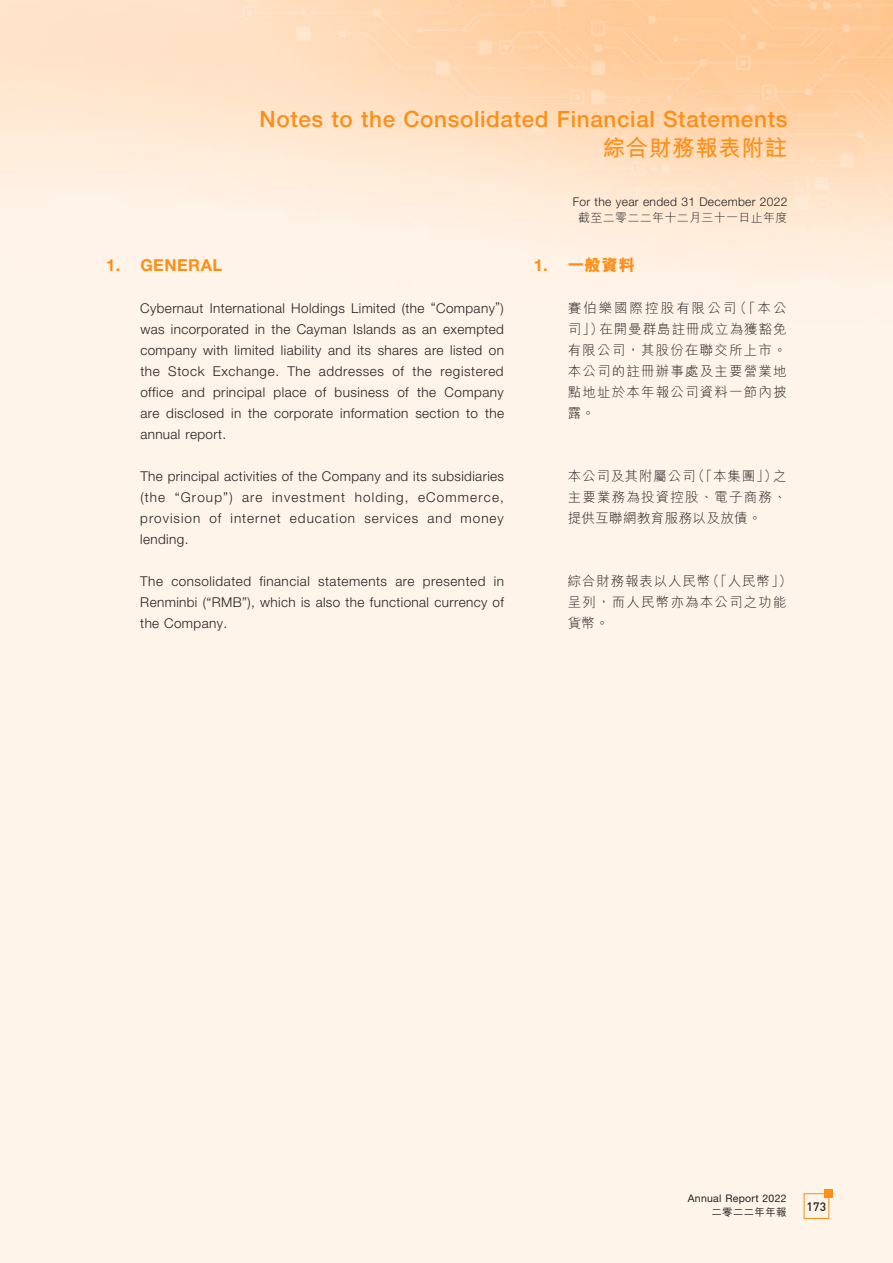
<style>
.page{position:relative;width:893px;height:1263px;background:#fff}
.page>*{position:absolute;margin:0;border:0;box-sizing:border-box;transform-origin:0 0}
.t1{font:500 22.5px "Helvetica Neue LT Std";letter-spacing:.03em;color:#ff8e16}
.t2{font:700 22.5px "M Hei HK";letter-spacing:.03em;color:#ff8e16}
.t3{font:700 16.5px "Helvetica Neue LT Std";letter-spacing:.03em;color:#ff8e16}
.t4{font:800 16.5px "M Hei HK";color:#ff8e16}
.t5{font:300 13.5px/21px "Helvetica Neue LT Std";letter-spacing:.03em;color:#231f20;text-align:justify}
.t6{font:300 13.5px/21px "M Hei HK";letter-spacing:.085em;color:#231f20;text-align:justify}
.t7{font:300 12px "Helvetica Neue LT Std";letter-spacing:.03em;color:#231f20}
.t8{font:300 12px "M Hei HK";letter-spacing:.03em;color:#231f20}
.t9{font:12px "DIN Medium";color:#231f20}
.t10{font:10.5px "Helvetica Neue LT Std";letter-spacing:.03em;color:#231f20}
.t11{font:500 10.5px "M Hei HK";letter-spacing:.03em;color:#231f20}
.s1{font-family:"Helvetica Neue LT Std";font-weight:700}
</style>
<div class="page">
<img style="left:0;top:0;width:893px;height:1263px">
<div style="left:804px;top:1193px;width:25px;height:26px;border:1px solid #ff8e16"></div>
<div style="left:825px;top:1189px;width:8px;height:9px;background:#ff8e16"></div>
<h1 class="t1" style="left:260px;top:106px;width:529px">Notes to the Consolidated Financial Statements</h1>
<h1 class="t2" style="left:603px;top:131px;width:186px">綜合財務報表附註</h1>
<p class="t7" style="left:573px;top:195px;width:216px">For the year ended 31 December 2022</p>
<p class="t8" style="left:578px;top:211px;width:211px">截至二零二二年十二月三十一日止年度</p>
<p class="t3" style="left:106px;top:255px;width:117px">1. GENERAL</p>
<p class="t5" style="left:140px;top:298px;width:365px">Cybernaut International Holdings Limited (the “Company”) was incorporated in the Cayman Islands as an exempted company with limited liability and its shares are listed on the Stock Exchange. The addresses of the registered office and principal place of business of the Company are disclosed in the corporate information section to the annual report.</p>
<p class="t5" style="left:140px;top:466px;width:365px">The principal activities of the Company and its subsidiaries (the “Group”) are investment holding, eCommerce, provision of internet education services and money lending.</p>
<p class="t5" style="left:140px;top:571px;width:365px">The consolidated financial statements are presented in Renminbi (“RMB”), which is also the functional currency of the Company.</p>
<p class="t4" style="left:534px;top:257px;width:103px"><span class="s1">1.</span> 一般資料</p>
<p class="t6" style="left:568px;top:298px;width:220px">賽伯樂國際控股有限公司（「本公司」）在開曼群島註冊成立為獲豁免有限公司，其股份在聯交所上市。本公司的註冊辦事處及主要營業地點地址於本年報公司資料一節內披露。</p>
<p class="t6" style="left:568px;top:466px;width:220px">本公司及其附屬公司（「本集團」）之主要業務為投資控股、電子商務、提供互聯網教育服務以及放債。</p>
<p class="t6" style="left:568px;top:571px;width:226px;text-align:left">綜合財務報表以人民幣（「人民幣」）呈列，而人民幣亦為本公司之功能貨幣。</p>
<p class="t10" style="left:688px;top:1192px;width:100px">Annual Report 2022</p>
<p class="t11" style="left:711px;top:1204px;width:77px">二零二二年年報</p>
<p class="t9" style="left:807px;top:1199px;width:21px">173</p>
</div>
